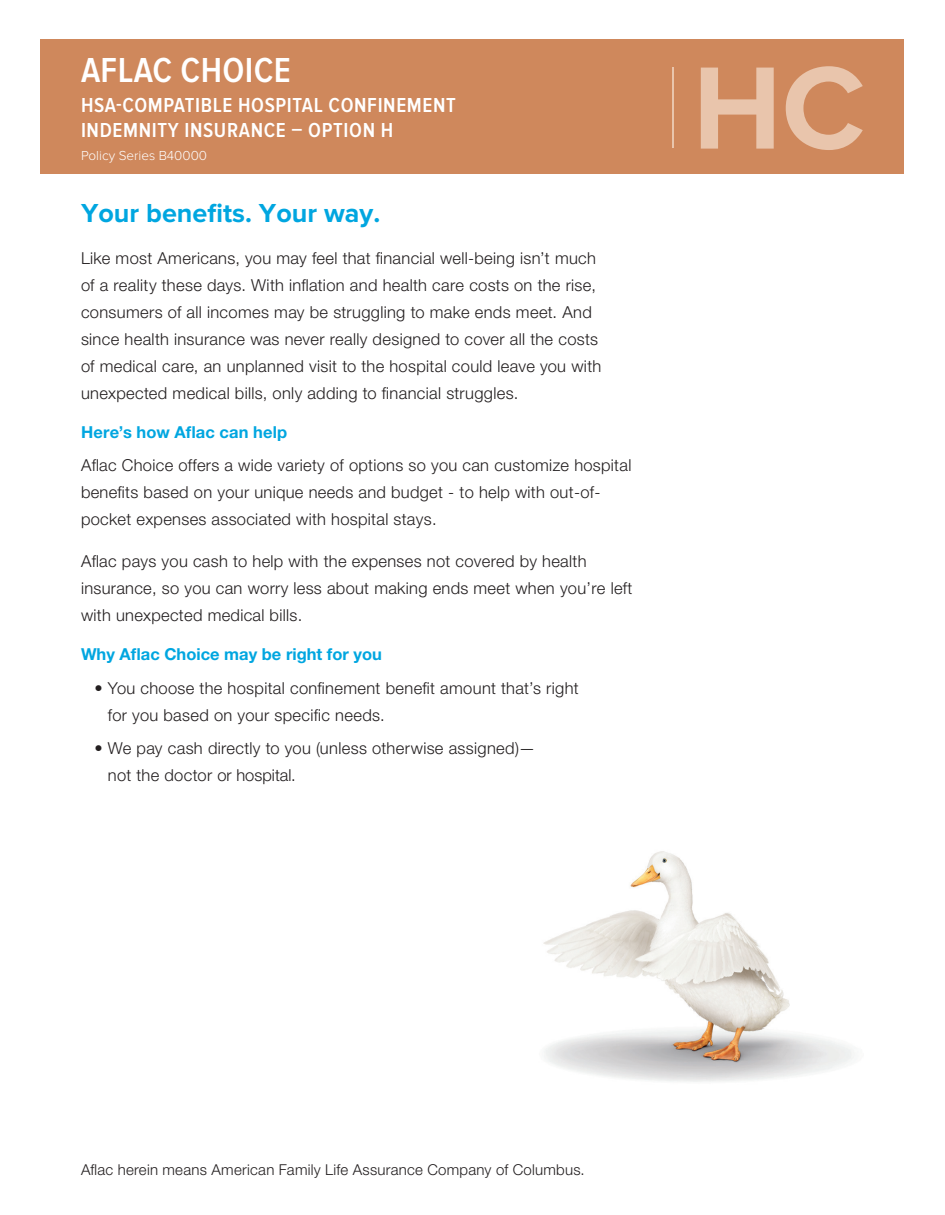
<style>
.page{position:relative;width:945px;height:1215px;background:#fff}
.page>*{position:absolute;margin:0;border:0;box-sizing:border-box;transform-origin:0 0}
.t1{font:700 121.5px "Proxima Nova";color:#e9c5ac}
.t2{font:600 36px "Proxima Nova Cond";letter-spacing:.01em;color:#fff}
.t3{font:700 27px "Proxima Nova";color:#00a6e0}
.t4{font:600 21px/25.2px "Proxima Nova Cond";letter-spacing:.03em;color:#fff}
.t5{font:300 16.5px/27px "Helvetica Neue CELT";letter-spacing:.02em;color:#231f20}
.t6{font:700 16.5px "Helvetica Neue CELT";color:#00a6e0}
.t7{font:300 15px "Helvetica Neue CELT";letter-spacing:.015em;color:#231f20}
.t8{font:300 13.5px "Proxima Nova";color:#fff}
</style>
<div class="page">
<img style="left:543px;top:851px;width:311px;height:231px">
<div style="left:40px;top:39px;width:864px;height:135px;background:#cf885c"></div>
<hr style="left:672px;top:68px;width:2px;height:80px;background:#e9c5ac">
<h2 class="t2" style="left:81px;top:51px;width:211px">AFLAC CHOICE</h2>
<p class="t4" style="left:81px;top:93px;width:376px">HSA-COMPATIBLE HOSPITAL CONFINEMENT<br>INDEMNITY INSURANCE – OPTION H</p>
<p class="t8" style="left:81px;top:148px;width:128px">Policy Series B40000</p>
<h3 class="t3" style="left:81px;top:197px;width:301px">Your benefits. Your way.</h3>
<p class="t5" style="left:81px;top:244px;width:522px">Like most Americans, you may feel that financial well-being isn’t much of a reality these days. With inflation and health care costs on the rise, consumers of all incomes may be struggling to make ends meet. And since health insurance was never really designed to cover all the costs of medical care, an unplanned visit to the hospital could leave you with unexpected medical bills, only adding to financial struggles.</p>
<p class="t6" style="left:81px;top:422px;width:208px">Here’s how Aflac can help</p>
<p class="t5" style="left:81px;top:452px;width:552px">Aflac Choice offers a wide variety of options so you can customize hospital benefits based on your unique needs and budget - to help with out-of&shy;pocket expenses associated with hospital stays.</p>
<p class="t5" style="left:81px;top:548px;width:553px">Aflac pays you cash to help with the expenses not covered by health insurance, so you can worry less about making ends meet when you’re left with unexpected medical bills.</p>
<p class="t6" style="left:81px;top:644px;width:302px">Why Aflac Choice may be right for you</p>
<p class="t5" style="left:108px;top:675px;width:472px;text-indent:-13px">• You choose the hospital confinement benefit amount that’s right for you based on your specific needs.</p>
<p class="t5" style="left:108px;top:735px;width:429px;text-indent:-13px">• We pay cash directly to you (unless otherwise assigned)— not the doctor or hospital.</p>
<h1 class="t1" style="left:693px;top:38px;width:174px">HC</h1>
<p class="t7" style="left:81px;top:1160px;width:505px">Aflac herein means American Family Life Assurance Company of Columbus.</p>
</div>
